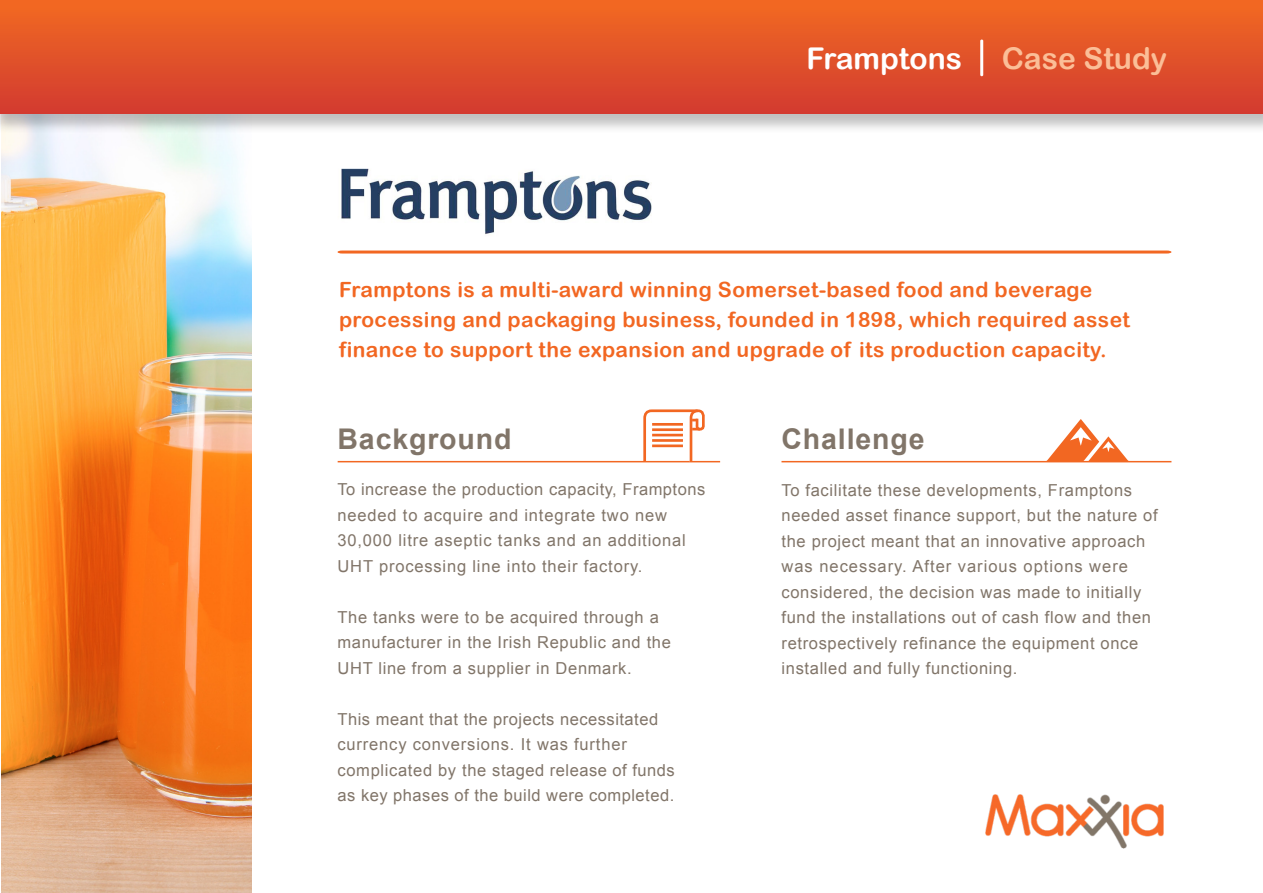
<style>
.page{position:relative;width:1263px;height:893px;background:#fff}
.page>*{position:absolute;margin:0;border:0;box-sizing:border-box;transform-origin:0 0}
.t1{font:30px "Arial Rounded MT Bold";color:#fff}
.t2{font:30px "Arial Rounded MT Bold";color:#fbbe97}
.t3{font:700 28.5px "Arial";letter-spacing:.03em;color:#817569}
.t4{font:21px/30px "Arial Rounded MT Bold";letter-spacing:.02em;color:#f26722}
.t5{font:16.5px/25.5px "Arial";letter-spacing:.04em;color:#817569}
</style>
<div class="page">
<img style="left:2px;top:134px;width:250px;height:759px">
<div style="left:0;top:0;width:1263px;height:134px;background:#000;opacity:.25"></div>
<div style="left:0;top:0;width:1263px;height:113px;background:linear-gradient(to bottom,#f26a22,#d23b30)"></div>
<hr style="left:338px;top:461px;width:382px;height:1px;background:#f26722">
<hr style="left:781px;top:461px;width:390px;height:1px;background:#f26722">
<svg style="left:642px;top:409px;width:64px;height:53px"></svg>
<svg style="left:1046px;top:419px;width:82px;height:42px"></svg>
<img style="left:341px;top:168px;width:311px;height:67px">
<svg style="left:338px;top:251px;width:833px;height:3px;background:#f47e44"></svg>
<img style="left:986px;top:794px;width:178px;height:55px">
<hr style="left:980px;top:40px;width:3px;height:36px;background:#fff">
<h1 class="t1" style="left:806px;top:40px;width:157px">Framptons</h1>
<h1 class="t2" style="left:1002px;top:40px;width:167px">Case Study</h1>
<p class="t4" style="left:339px;top:274px;width:792px">Framptons is a multi-award winning Somerset-based food and beverage processing and packaging business, founded in 1898, which required asset finance to support the expansion and upgrade of its production capacity.</p>
<h2 class="t3" style="left:338px;top:420px;width:175px">Background</h2>
<p class="t5" style="left:338px;top:477px;width:369px">To increase the production capacity, Framptons needed to acquire and integrate two new 30,000 litre aseptic tanks and an additional UHT processing line into their factory.</p>
<p class="t5" style="left:338px;top:604px;width:335px">The tanks were to be acquired through a manufacturer in the Irish Republic and the<br>UHT line from a supplier in Denmark.</p>
<p class="t5" style="left:338px;top:706px;width:339px">This meant that the projects necessitated currency conversions. It was further complicated by the staged release of funds as key phases of the build were completed.</p>
<h2 class="t3" style="left:781px;top:420px;width:145px">Challenge</h2>
<p class="t5" style="left:781px;top:477px;width:378px">To facilitate these developments, Framptons needed asset finance support, but the nature of the project meant that an innovative approach was necessary. After various options were considered, the decision was made to initially fund the installations out of cash flow and then retrospectively refinance the equipment once installed and fully functioning.</p>
</div>
